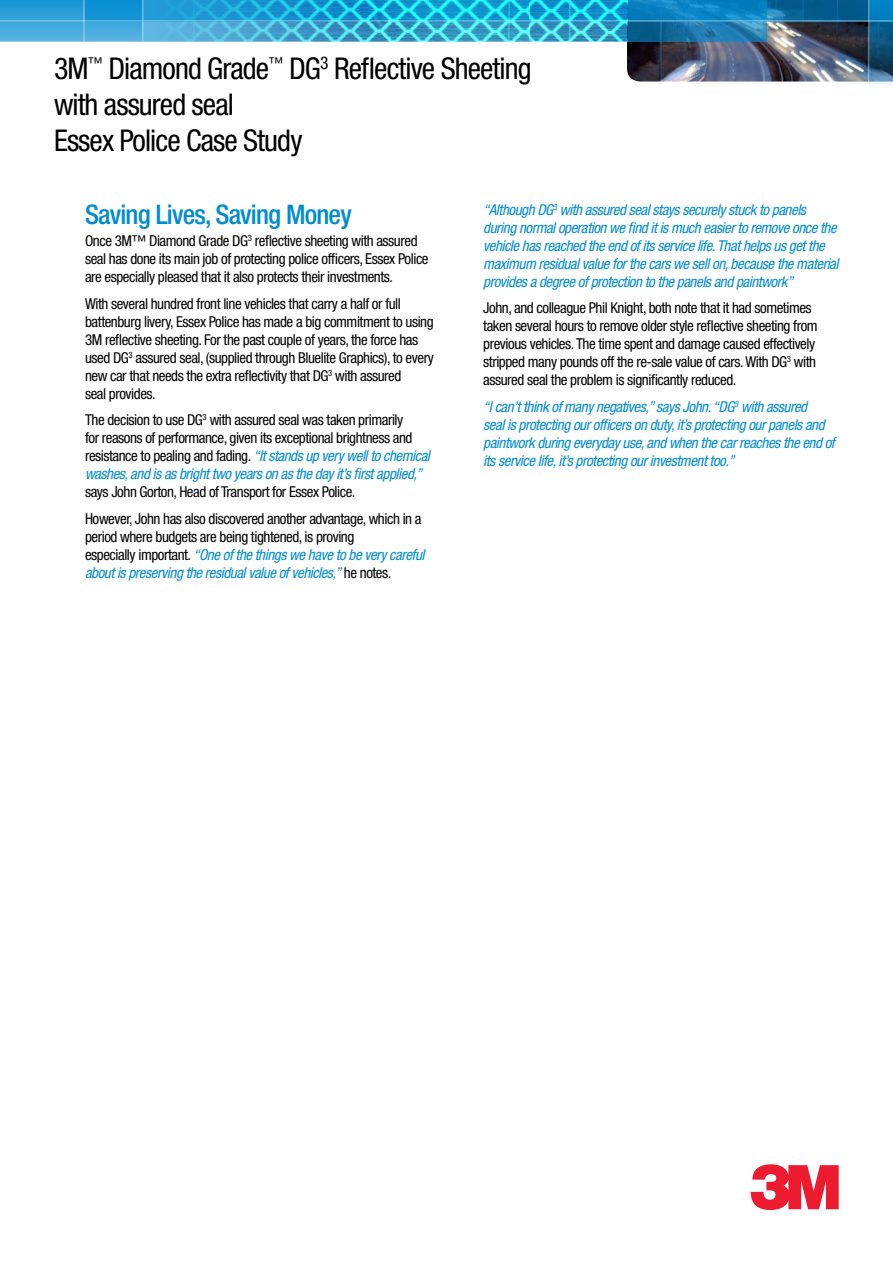
<style>
.page{position:relative;width:893px;height:1263px;background:#fff}
.page>*{position:absolute;margin:0;border:0;box-sizing:border-box;transform-origin:0 0}
.t1{font:61.5px "Logo 3 Mv 3 tt";color:#ed1b2f}
.t2{font:condensed 30px/36px "Helvetica Neue";letter-spacing:-.03em;color:#000}
.t3{font:500 condensed 27px "Helvetica Neue";letter-spacing:-.03em;color:#008cd2}
.t4{font:condensed 15px/18px "Helvetica Neue";letter-spacing:-.03em;color:#000}
.t5{font:italic condensed 15px/18px "Helvetica Neue";letter-spacing:-.03em;color:#008cd2}
.s1{font-style:italic;color:#008cd2}
.s2{font-style:normal;color:#000}
</style>
<div class="page">
<svg style="left:767px;top:22px;width:101px;height:20px;background:#4f4f58"></svg>
<svg style="left:0;top:0;width:767px;height:42px;background:#3395c8"></svg>
<svg style="left:85px;top:0;width:783px;height:21px;background:#0f7db7"></svg>
<img style="left:154px;top:0;width:473px;height:42px">
<img style="left:627px;top:42px;width:241px;height:40px">
<hr style="left:84px;top:0;width:1px;height:48px;background:#fff">
<hr style="left:142px;top:0;width:1px;height:48px;background:#fff">
<svg style="left:869px;top:0;width:24px;height:86px;background:#206a94"></svg>
<hr style="left:0;top:21px;width:893px;height:1px;background:#fff">
<h2 class="t2" style="left:54px;top:50px;width:479px">3M<sup>™</sup> Diamond Grade<sup>™</sup> DG<sup>3</sup> Reflective Sheeting with assured seal<br>Essex Police Case Study</h2>
<h3 class="t3" style="left:85px;top:198px;width:268px">Saving Lives, Saving Money</h3>
<p class="t4" style="left:85px;top:232px;width:345px">Once 3M™ Diamond Grade DG<sup>3</sup> reflective sheeting with assured seal has done its main job of protecting police officers, Essex Police are especially pleased that it also protects their investments.</p>
<p class="t4" style="left:85px;top:294px;width:350px">With several hundred front line vehicles that carry a half or full battenburg livery, Essex Police has made a big commitment to using 3M reflective sheeting. For the past couple of years, the force has used DG<sup>3</sup> assured seal, (supplied through Bluelite Graphics), to every new car that needs the extra reflectivity that DG<sup>3</sup> with assured<br>seal provides.</p>
<p class="t4" style="left:85px;top:411px;width:346px">The decision to use DG<sup>3</sup> with assured seal was taken primarily<br>for reasons of performance, given its exceptional brightness and resistance to pealing and fading. <span class="s1">“It stands up very well to chemical washes, and is as bright two years on as the day it’s first applied,”</span></p>
<p class="t4" style="left:85px;top:478px;width:338px;line-height:26.5px">says John Gorton, Head of Transport for Essex Police.<br>However, John has also discovered another advantage, which in a</p>
<p class="t5" style="left:85px;top:527px;width:341px"><span class="s2">period where budgets are being tightened, is proving<br>especially important.</span> “One of the things we have to be very careful about is preserving the residual value of vehicles,” <span class="s2">he notes.</span></p>
<p class="t5" style="left:483px;top:200px;width:357px">“Although DG<sup>3</sup> with assured seal stays securely stuck to panels during normal operation we find it is much easier to remove once the vehicle has reached the end of its service life. That helps us get the maximum residual value for the cars we sell on, because the material provides a degree of protection to the panels and paintwork”</p>
<p class="t4" style="left:483px;top:299px;width:336px">John, and colleague Phil Knight, both note that it had sometimes taken several hours to remove older style reflective sheeting from previous vehicles. The time spent and damage caused effectively stripped many pounds off the re-sale value of cars. With DG<sup>3</sup> with assured seal the problem is significantly reduced.</p>
<p class="t5" style="left:483px;top:397px;width:353px">“I can’t think of many negatives,” says John. “DG<sup>3</sup> with assured<br>seal is protecting our officers on duty, it’s protecting our panels and paintwork during everyday use, and when the car reaches the end of its service life, it’s protecting our investment too.”</p>
<h1 class="t1" style="left:750px;top:1152px;width:91px">3</h1>
</div>
